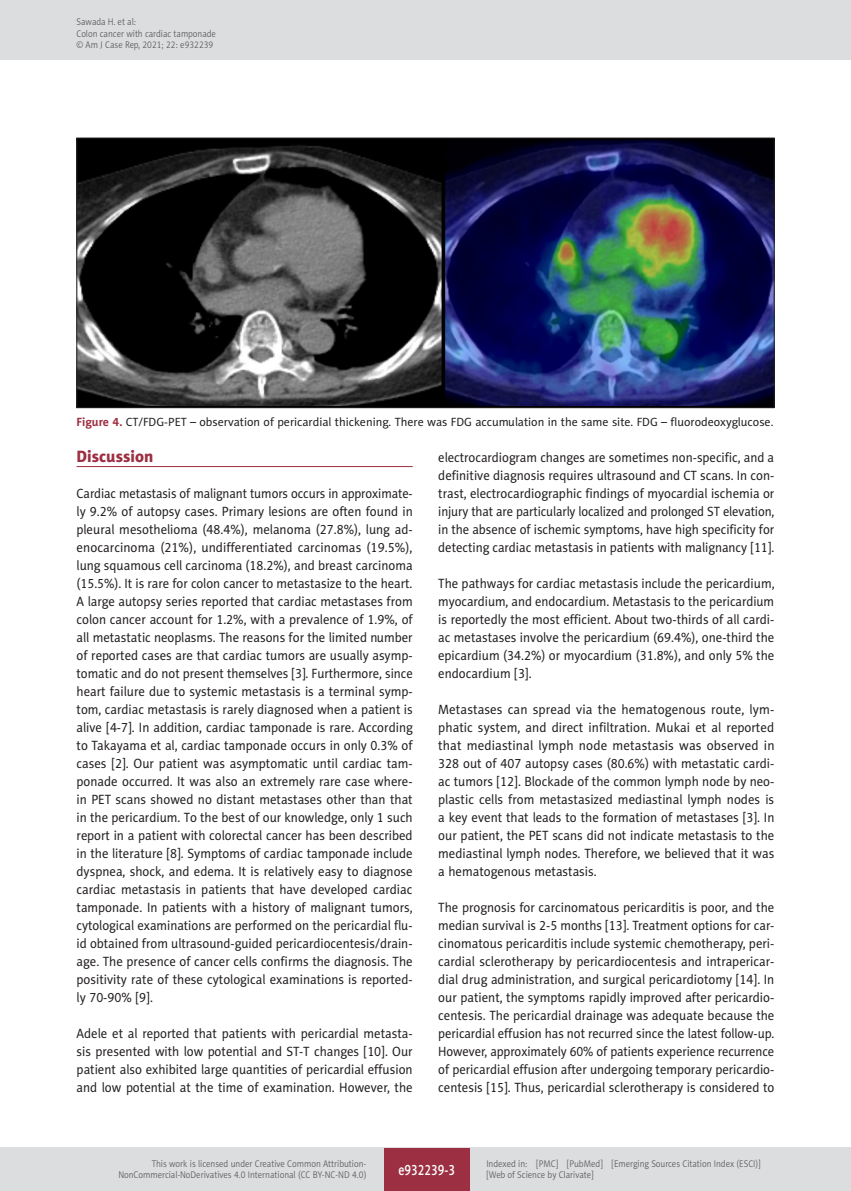
<style>
.page{position:relative;width:851px;height:1191px;background:#fff}
.page>*{position:absolute;margin:0;border:0;box-sizing:border-box;transform-origin:0 0}
.AJCR_Headline_1{font:16.5px "Naomi Sans EFN Heavy";color:#9d2f42}
.AJCR_e-PAGINA{font:15px "Naomi Sans EFN Medium";color:#fff;scale:.8 1}
.AJCR_Body{font:13.5px/18px "Naomi Sans EFN";color:#231f20;text-align:justify;scale:.93 1}
.AJCR_Body-2{font:13.5px/18px "Naomi Sans EFN";color:#231f20;text-align:justify;scale:.95 1}
.AJCR_Body-3{font:13.5px/18px "Naomi Sans EFN";color:#231f20;text-align:justify;scale:.96 1}
.AJCR_Rycina_tytul{font:12px "Naomi Sans EFN";color:#231f20}
.AJCR_pagina_zywa{font:9.75px/11.2px "Naomi Sans EFN Light";color:#57585a;scale:.9 1}
.AJCR_pagina_sygnatur{font:9.75px "Naomi Sans EFN Light";color:#57585a;scale:.9 1}
.s1{font-weight:700;color:#9d2f42}
</style>
<div class="page">
<hr style="left:77px;top:466px;width:335px;height:1px;background:#9d2f42">
<img style="left:79px;top:140px;width:693px;height:266px">
<div style="left:77px;top:138px;width:697px;height:270px;border:1px solid #231f20"></div>
<div style="left:0;top:0;width:850px;height:60px;background:#dcdddf"></div>
<div style="left:0;top:1148px;width:850px;height:43px;background:#dcdddf"></div>
<div style="left:384px;top:1147px;width:85px;height:43px;background:#9d2f42"></div>
<p class="AJCR_pagina_zywa" style="left:77px;top:16px;width:156px">Sawada H. et al:<br>Colon cancer with cardiac tamponade</p>
<p class="AJCR_pagina_sygnatur" style="left:77px;top:39px;width:153px">© Am J Case Rep, 2021; 22: e932239</p>
<p class="AJCR_Rycina_tytul" style="left:77px;top:415px;width:698px"><span class="s1">Figure 4.</span> CT/FDG-PET – observation of pericardial thickening. There was FDG accumulation in the same site. FDG – fluorodeoxyglucose.</p>
<p class="AJCR_Headline_1" style="left:77px;top:446px;width:78px">Discussion</p>
<p class="AJCR_Body" style="left:77px;top:484px;width:363px">Cardiac metastasis of malignant tumors occurs in approximate&shy;ly 9.2% of autopsy cases. Primary lesions are often found in pleural mesothelioma (48.4%), melanoma (27.8%), lung ad&shy;enocarcinoma (21%), undifferentiated carcinomas (19.5%), lung squamous cell carcinoma (18.2%), and breast carcinoma (15.5%). It is rare for colon cancer to metastasize to the heart.<br>A large autopsy series reported that cardiac metastases from colon cancer account for 1.2%, with a prevalence of 1.9%, of all metastatic neoplasms. The reasons for the limited number of reported cases are that cardiac tumors are usually asymp&shy;tomatic and do not present themselves [3]. Furthermore, since heart failure due to systemic metastasis is a terminal symp&shy;tom, cardiac metastasis is rarely diagnosed when a patient is alive [4-7]. In addition, cardiac tamponade is rare. According to Takayama et al, cardiac tamponade occurs in only 0.3% of cases [2]. Our patient was asymptomatic until cardiac tam&shy;ponade occurred. It was also an extremely rare case where&shy;in PET scans showed no distant metastases other than that in the pericardium. To the best of our knowledge, only 1 such report in a patient with colorectal cancer has been described in the literature [8]. Symptoms of cardiac tamponade include dyspnea, shock, and edema. It is relatively easy to diagnose cardiac metastasis in patients that have developed cardiac tamponade. In patients with a history of malignant tumors, cytological examinations are performed on the pericardial flu&shy;id obtained from ultrasound-guided pericardiocentesis/drain&shy;age. The presence of cancer cells confirms the diagnosis. The positivity rate of these cytological examinations is reported&shy;ly 70-90% [9].</p>
<p class="AJCR_Body-2" style="left:77px;top:1024px;width:355px">Adele et al reported that patients with pericardial metasta&shy;sis presented with low potential and ST-T changes [10]. Our patient also exhibited large quantities of pericardial effusion and low potential at the time of examination. However, the</p>
<p class="AJCR_Body-2" style="left:438px;top:448px;width:355px">electrocardiogram changes are sometimes non-specific, and a definitive diagnosis requires ultrasound and CT scans. In con&shy;trast, electrocardiographic findings of myocardial ischemia or injury that are particularly localized and prolonged ST elevation, in the absence of ischemic symptoms, have high specificity for detecting cardiac metastasis in patients with malignancy [11].</p>
<p class="AJCR_Body-2" style="left:438px;top:574px;width:355px">The pathways for cardiac metastasis include the pericardium, myocardium, and endocardium. Metastasis to the pericardium is reportedly the most efficient. About two-thirds of all cardi&shy;ac metastases involve the pericardium (69.4%), one-third the epicardium (34.2%) or myocardium (31.8%), and only 5% the endocardium [3].</p>
<p class="AJCR_Body-3" style="left:438px;top:700px;width:352px">Metastases can spread via the hematogenous route, lym&shy;phatic system, and direct infiltration. Mukai et al reported that mediastinal lymph node metastasis was observed in 328 out of 407 autopsy cases (80.6%) with metastatic cardi&shy;ac tumors [12]. Blockade of the common lymph node by neo&shy;plastic cells from metastasized mediastinal lymph nodes is a key event that leads to the formation of metastases [3]. In our patient, the PET scans did not indicate metastasis to the mediastinal lymph nodes. Therefore, we believed that it was a hematogenous metastasis.</p>
<p class="AJCR_Body-2" style="left:438px;top:898px;width:355px">The prognosis for carcinomatous pericarditis is poor, and the median survival is 2-5 months [13]. Treatment options for car&shy;cinomatous pericarditis include systemic chemotherapy, peri&shy;cardial sclerotherapy by pericardiocentesis and intrapericar&shy;dial drug administration, and surgical pericardiotomy [14]. In our patient, the symptoms rapidly improved after pericardio&shy;centesis. The pericardial drainage was adequate because the pericardial effusion has not recurred since the latest follow-up.<br>However, approximately 60% of patients experience recurrence of pericardial effusion after undergoing temporary pericardio&shy;centesis [15]. Thus, pericardial sclerotherapy is considered to</p>
<p class="AJCR_pagina_zywa" style="left:118px;top:1158px;width:277px;text-align:right">This work is licensed under Creative Common Attribution-<br>NonCommercial-NoDerivatives 4.0 International (CC BY-NC-ND 4.0)</p>
<p class="AJCR_e-PAGINA" style="left:398px;top:1160px;width:72px">e932239-3</p>
<p class="AJCR_pagina_zywa" style="left:486px;top:1158px;width:306px">Indexed in: [PMC] [PubMed] [Emerging Sources Citation Index (ESCI)] [Web of Science by Clarivate]</p>
</div>
